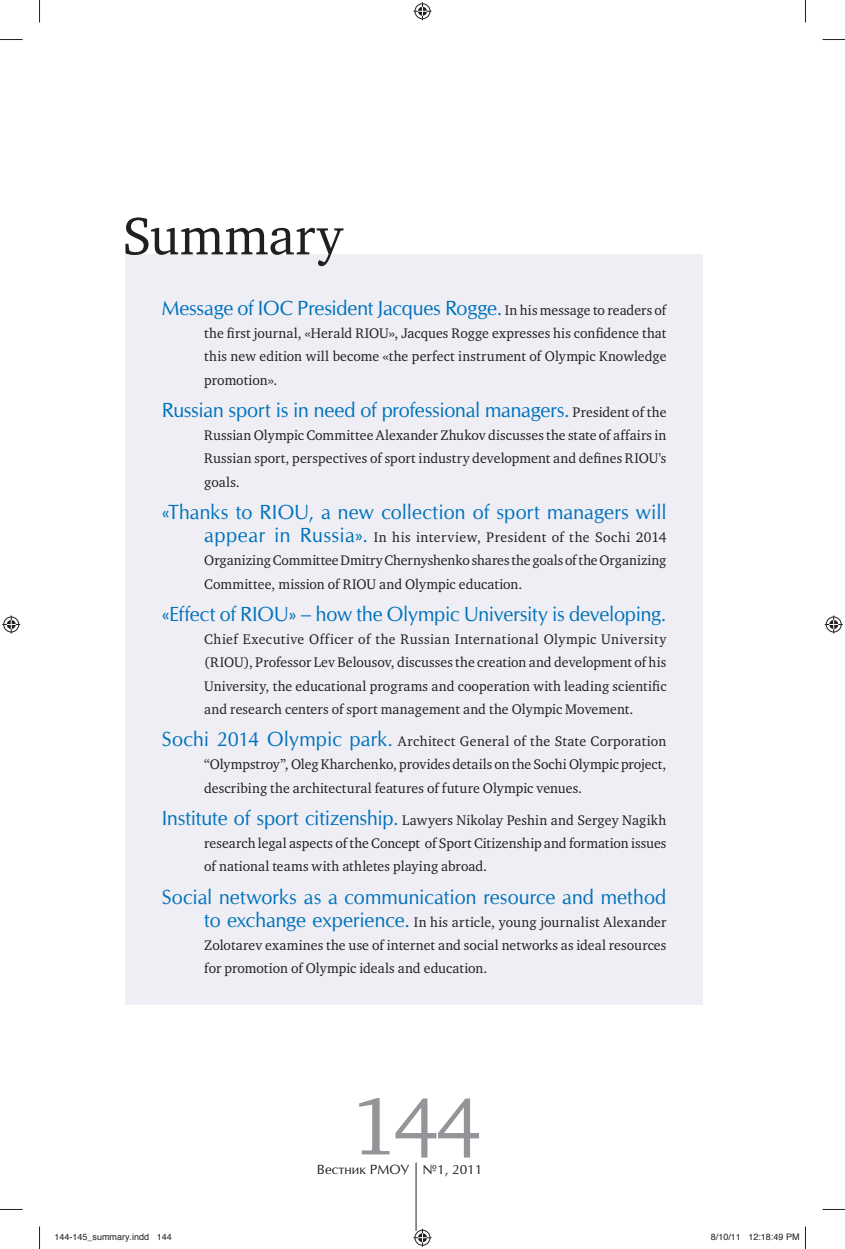
<style>
.page{position:relative;width:845px;height:1249px;background:#fff}
.page>*{position:absolute;margin:0;border:0;box-sizing:border-box;transform-origin:0 0}
.t1{font:82.5px "Charter ITC";color:#939598}
.t2{font:54px "Charter ITC";letter-spacing:.005em;color:#231f20}
.t3{font:19.5px "Opium New";letter-spacing:-.005em;color:#0072bc}
.t4{font:14.25px/23.2px "Charter ITC";color:#231f20;text-align:justify}
.t5{font:12.75px "Opium New";color:#231f20}
.t6{font:9px "Helvetica";color:#231f20}
.s1{font-family:"Charter ITC";font-size:14.25px;color:#231f20}
.s2{font-family:"Opium New";font-size:19.5px;color:#0072bc}
</style>
<div class="page">
<hr style="left:415px;top:1162px;width:1px;height:68px;background:#231f20">
<div style="left:125px;top:254px;width:577px;height:750px;background:#eeeef4"></div>
<svg style="left:0;top:39px;width:22px;height:1px"></svg>
<svg style="left:822px;top:39px;width:22px;height:1px"></svg>
<svg style="left:0;top:1209px;width:22px;height:1px"></svg>
<svg style="left:822px;top:1209px;width:22px;height:1px"></svg>
<svg style="left:39px;top:0;width:1px;height:23px"></svg>
<svg style="left:39px;top:1226px;width:1px;height:22px"></svg>
<svg style="left:805px;top:0;width:1px;height:23px"></svg>
<svg style="left:805px;top:1226px;width:1px;height:22px"></svg>
<svg style="left:413px;top:2px;width:18px;height:18px"></svg>
<svg style="left:413px;top:1228px;width:18px;height:18px"></svg>
<svg style="left:2px;top:615px;width:18px;height:18px"></svg>
<svg style="left:824px;top:615px;width:18px;height:18px"></svg>
<h2 class="t2" style="left:122px;top:214px;width:222px">Summary</h2>
<h3 class="t3" style="left:162px;top:300px;width:506px">Message of IOC President Jacques Rogge. <span class="s1">In his message to readers of</span></h3>
<p class="t4" style="left:204px;top:323px;width:463px">the first journal, «Herald RIOU», Jacques Rogge expresses his confidence that this new edition will become «the perfect instrument of Olympic Knowledge promotion».</p>
<h3 class="t3" style="left:162px;top:402px;width:506px">Russian sport is in need of professional managers. <span class="s1">President of the</span></h3>
<p class="t4" style="left:204px;top:425px;width:463px">Russian Olympic Committee Alexander Zhukov discusses the state of affairs in Russian sport, perspectives of sport industry development and defines RIOU's goals.</p>
<h3 class="t3" style="left:162px;top:503px;width:506px">«Thanks to RIOU, a new collection of sport managers will</h3>
<p class="t4" style="left:204px;top:527px;width:463px"><span class="s2">appear in Russia».</span> In his interview, President of the Sochi 2014<br>Organizing Committee Dmitry Chernyshenko shares the goals of the Organizing Committee, mission of RIOU and Olympic education.</p>
<h3 class="t3" style="left:162px;top:605px;width:506px">«Effect of RIOU» – how the Olympic University is developing.</h3>
<p class="t4" style="left:204px;top:628px;width:463px">Chief Executive Officer of the Russian International Olympic University (RIOU), Professor Lev Belousov, discusses the creation and development of his University, the educational programs and cooperation with leading scientific and research centers of sport management and the Olympic Movement.</p>
<p class="t4" style="left:204px;top:730px;width:463px;text-indent:-43px"><span class="s2">Sochi 2014 Olympic park.</span> Architect General of the State Corporation “Olympstroy”, Oleg Kharchenko, provides details on the Sochi Olympic project, describing the architectural features of future Olympic venues.</p>
<p class="t4" style="left:204px;top:809px;width:463px;text-indent:-43px"><span class="s2">Institute of sport citizenship.</span> Lawyers Nikolay Peshin and Sergey Nagikh research legal aspects of the Concept of Sport Citizenship and formation issues of national teams with athletes playing abroad.</p>
<h3 class="t3" style="left:162px;top:888px;width:506px">Social networks as a communication resource and method</h3>
<p class="t4" style="left:204px;top:911px;width:463px"><span class="s2">to exchange experience.</span> In his article, young journalist Alexander Zolotarev examines the use of internet and social networks as ideal resources for promotion of Olympic ideals and education.</p>
<h1 class="t1" style="left:352px;top:1092px;width:130px">144</h1>
<p class="t5" style="left:422px;top:1163px;width:61px">№1, 2011</p>
<p class="t5" style="left:317px;top:1163px;width:94px">Вестник РМОУ</p>
<p class="t6" style="left:55px;top:1232px;width:119px">144-145_summary.indd 144</p>
<p class="t6" style="left:710px;top:1232px;width:90px">8/10/11 12:18:49 PM</p>
</div>
